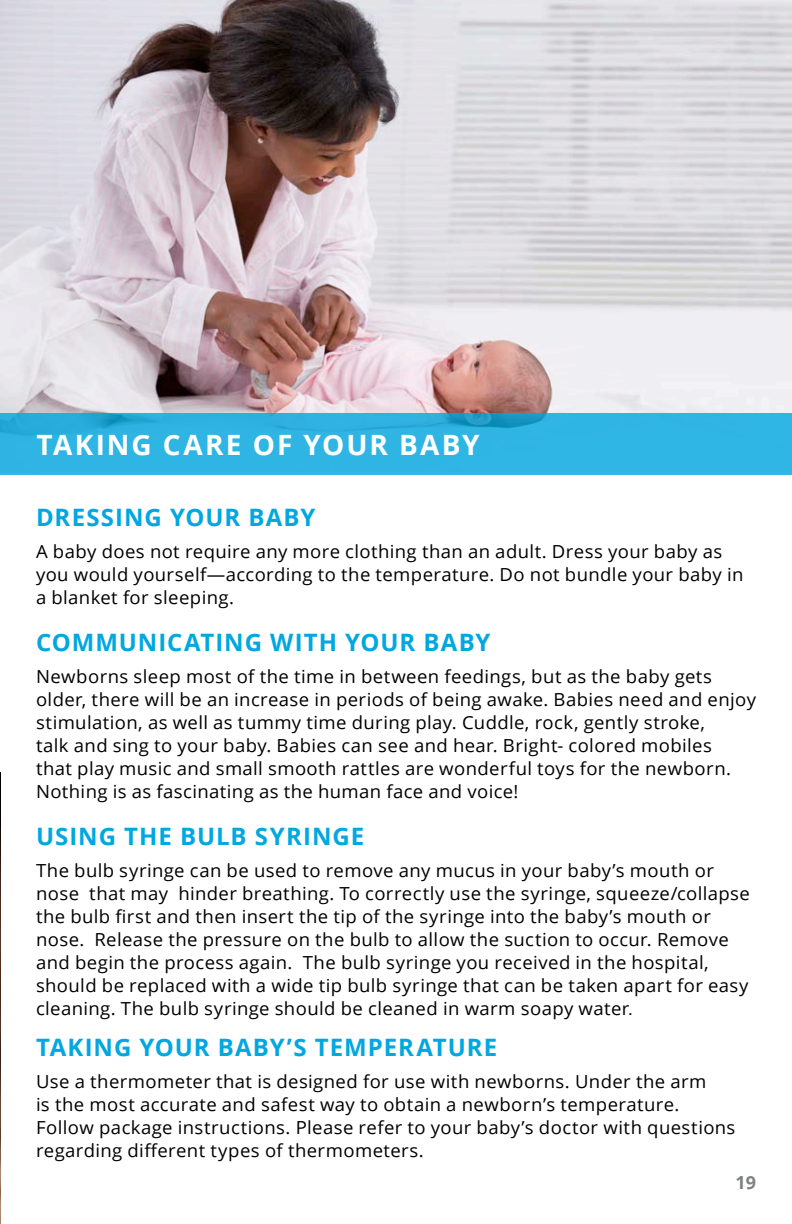
<style>
.page{position:relative;width:792px;height:1224px;background:#fff}
.page>*{position:absolute;margin:0;border:0;box-sizing:border-box;transform-origin:0 0}
.t1{font:700 28px "Open Sans";letter-spacing:.07em;color:#fff}
.t2{font:700 24px "Open Sans";letter-spacing:.04em;color:#00a7e0}
.t3{font:18px/23px "Open Sans";letter-spacing:.02em;color:#000}
.t4{font:700 18px "Open Sans";color:#808184}
.s1{font-family:"Univers";font-weight:300;font-stretch:condensed;font-size:24px}
</style>
<div class="page">
<img style="left:0;top:0;width:792px;height:414px">
<div style="left:0;top:414px;width:792px;height:61px;background:#2fb5e3"></div>
<img style="left:0;top:773px;width:1px;height:451px">
<p class="t1" style="left:36px;top:425px;width:445px">TAKING CARE OF YOUR BABY</p>
<p class="t2" style="left:36px;top:500px;width:281px">DRESSING YOUR BABY</p>
<p class="t3" style="left:36px;top:539px;width:709px">A baby does not require any more clothing than an adult. Dress your baby as you would yourself—according to the temperature. Do not bundle your baby in a blanket for sleeping.</p>
<p class="t2" style="left:36px;top:625px;width:456px">COMMUNICATING WITH YOUR BABY</p>
<p class="t3" style="left:36px;top:664px;width:722px">Newborns sleep most of the time in between feedings, but as the baby gets older, there will be an increase in periods of being awake. Babies need and enjoy stimulation, as well as tummy time during play. Cuddle, rock, gently stroke,<br>talk and sing to your baby. Babies can see and hear. Bright- colored mobiles<br>that play music and small smooth rattles are wonderful toys for the newborn.<br>Nothing is as fascinating as the human face and voice!</p>
<p class="t2" style="left:36px;top:819px;width:330px">USING THE BULB SYRINGE</p>
<p class="t3" style="left:36px;top:858px;width:716px">The bulb syringe can be used to remove any mucus in your baby’s mouth or nose that may hinder breathing. To correctly use the syringe, squeeze/collapse the bulb first and then insert the tip of the syringe into the baby’s mouth or nose. Release the pressure on the bulb to allow the suction to occur. Remove and begin the process again. The bulb syringe you received in the hospital, should be replaced with a wide tip bulb syringe that can be taken apart for easy cleaning. The bulb syringe should be cleaned in warm soapy water<span class="s1">.</span></p>
<p class="t2" style="left:36px;top:1030px;width:463px">TAKING YOUR BABY’S TEMPERATURE</p>
<p class="t3" style="left:36px;top:1070px;width:701px">Use a thermometer that is designed for use with newborns. Under the arm<br>is the most accurate and safest way to obtain a newborn’s temperature.<br>Follow package instructions. Please refer to your baby’s doctor with questions regarding different types of thermometers.</p>
<p class="t4" style="left:735px;top:1169px;width:22px">19</p>
</div>
